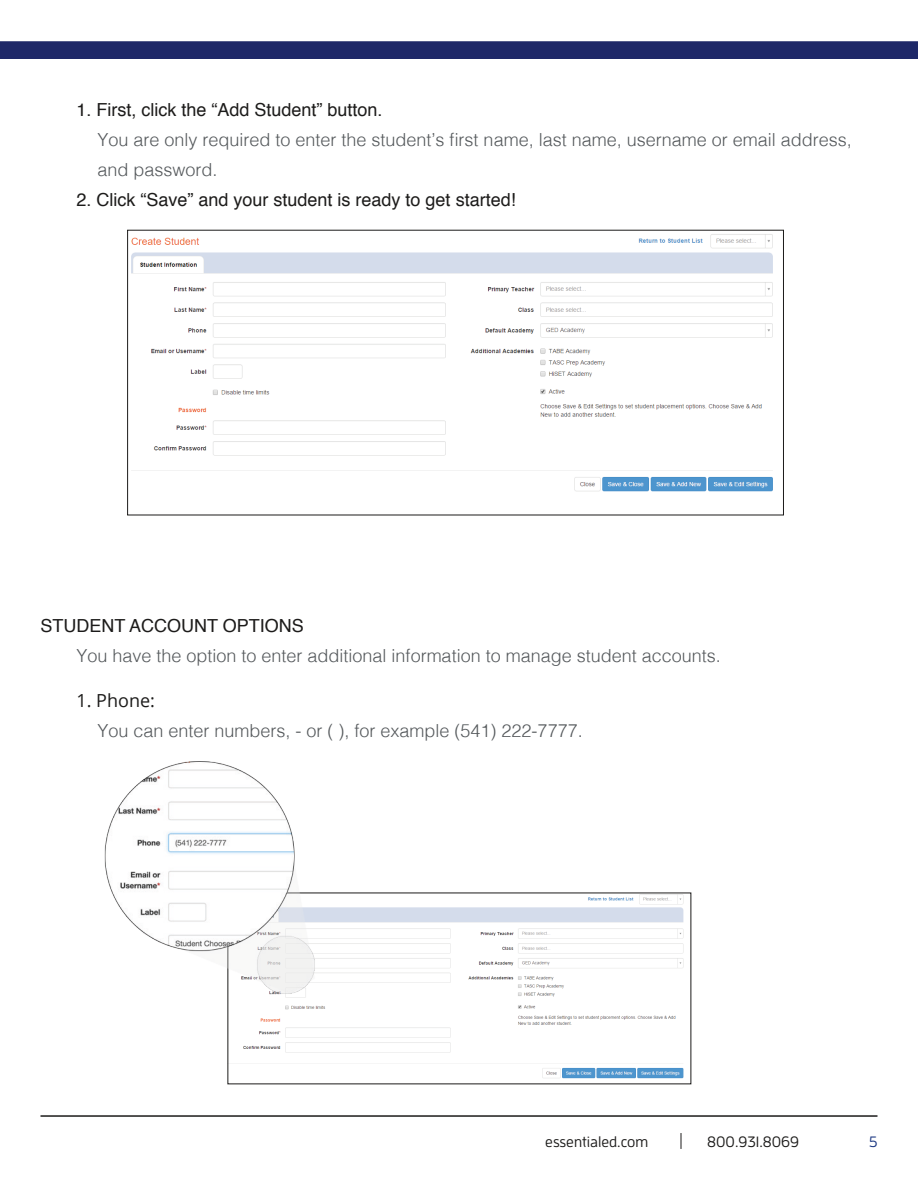
<style>
.page{position:relative;width:918px;height:1188px;background:#fff}
.page>*{position:absolute;margin:0;border:0;box-sizing:border-box;transform-origin:0 0}
.t1{font:300 18px/30px "Helvetica";color:#54585b}
.t2{font:18px "Helvetica";color:#1c1b1a}
.t3{font:18px "Open Sans";color:#1c1b1a}
.t4{font:500 15px "Enzo OT";color:#1c1b1a}
.t5{font:500 15px "Enzo OT";color:#1d3983}
</style>
<div class="page">
<svg style="left:681px;top:1133px;width:1px;height:16px"></svg>
<hr style="left:40px;top:1115px;width:838px;height:2px;background:#1c1b1a">
<div style="left:0;top:42px;width:918px;height:16px;background:#1e2868"></div>
<div style="left:0;top:41px;width:918px;height:18px;border:2px solid #1e2868"></div>
<img style="left:131px;top:234px;width:642px;height:258px">
<div style="left:127px;top:230px;width:657px;height:285px;border:1px solid #1c1b1a"></div>
<img style="left:420px;top:895px;width:264px;height:184px">
<img style="left:104px;top:761px;width:316px;height:321px">
<p class="t2" style="left:76px;top:95px;width:308px">1. First, click the “Add Student” button.</p>
<p class="t1" style="left:98px;top:123px;width:756px">You are only required to enter the student’s first name, last name, username or email address, and password.</p>
<p class="t2" style="left:76px;top:185px;width:441px">2. Click “Save” and your student is ready to get started!</p>
<p class="t2" style="left:40px;top:612px;width:265px">STUDENT ACCOUNT OPTIONS</p>
<p class="t1" style="left:76px;top:639px;width:646px">You have the option to enter additional information to manage student accounts.</p>
<p class="t3" style="left:76px;top:688px;width:80px">1. Phone:</p>
<p class="t1" style="left:98px;top:714px;width:487px">You can enter numbers, - or ( ), for example (541) 222-7777.</p>
<p class="t4" style="left:545px;top:1133px;width:105px">essentialed.com</p>
<p class="t4" style="left:707px;top:1133px;width:93px">800.931.8069</p>
<p class="t5" style="left:869px;top:1133px;width:10px">5</p>
</div>
